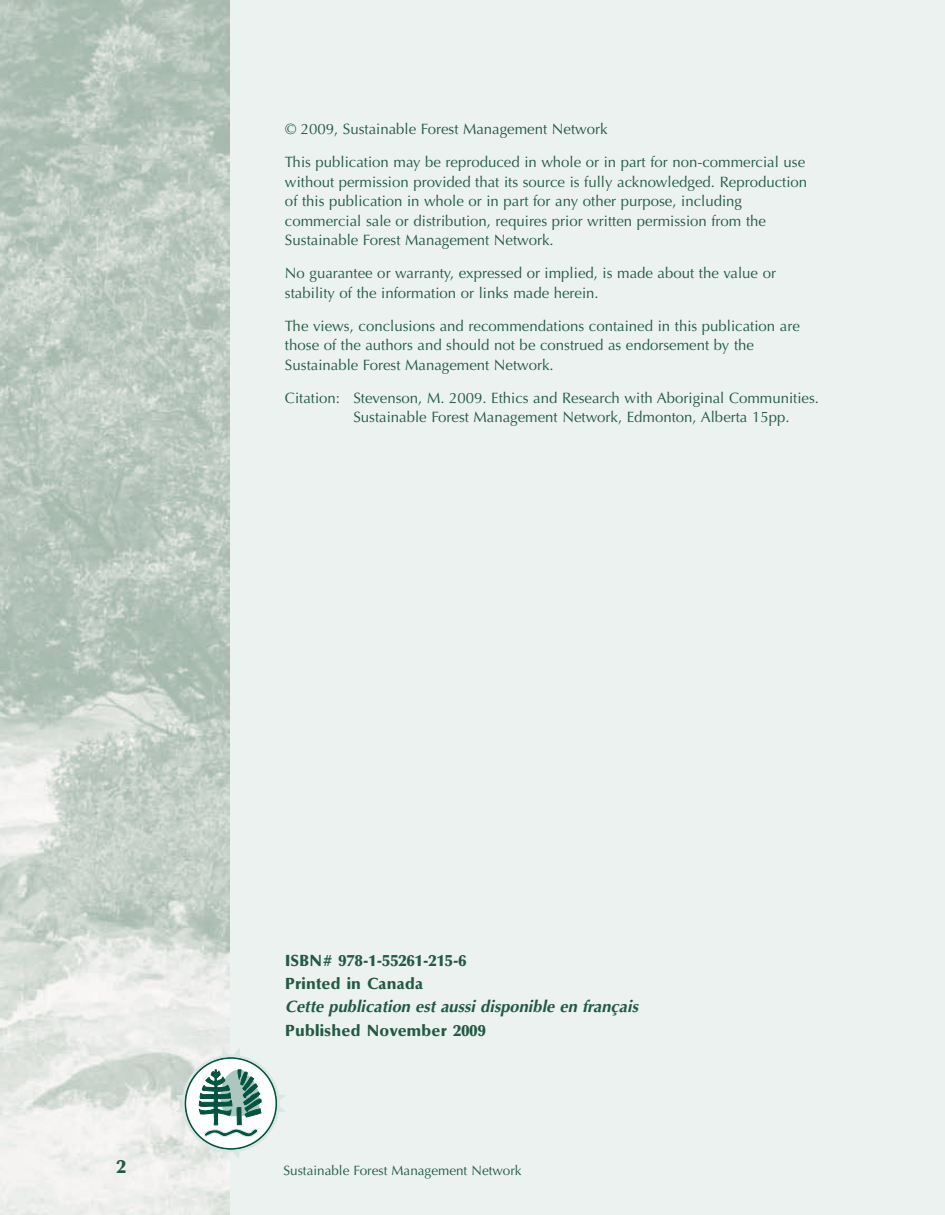
<style>
.page{position:relative;width:945px;height:1215px;background:#ebf2f0}
.page>*{position:absolute;margin:0;border:0;box-sizing:border-box;transform-origin:0 0}
.t1{font:800 19.5px "Optane";color:#225a43}
.t2{font:800 16.5px/23.4px "Optane";color:#225a43}
.t3{font:italic 700 16.5px "Optima";color:#225a43}
.t4{font:15px/19.5px "Optima";color:#225a43}
.t5{font:13.5px "Optima";color:#225a43}
</style>
<div class="page">
<img style="left:0;top:1px;width:230px;height:1214px">
<div style="left:185px;top:1058px;width:91px;height:91px;background:#fff;border-radius:50%"></div>
<svg style="left:221px;top:1151px;width:19px;height:8px"></svg>
<svg style="left:279px;top:1095px;width:6px;height:17px"></svg>
<svg style="left:175px;top:1095px;width:8px;height:18px"></svg>
<svg style="left:222px;top:1048px;width:18px;height:8px"></svg>
<svg style="left:199px;top:1069px;width:63px;height:68px"></svg>
<div style="left:182px;top:1055px;width:98px;height:97px;border:3px solid #dae8e4;border-radius:50%"></div>
<p class="t4" style="left:285px;top:121px;width:324px">© 2009, Sustainable Forest Management Network</p>
<p class="t4" style="left:285px;top:154px;width:524px">This publication may be reproduced in whole or in part for non-commercial use without permission provided that its source is fully acknowledged. Reproduction of this publication in whole or in part for any other purpose, including commercial sale or distribution, requires prior written permission from the Sustainable Forest Management Network.</p>
<p class="t4" style="left:285px;top:265px;width:493px">No guarantee or warranty, expressed or implied, is made about the value or stability of the information or links made herein.</p>
<p class="t4" style="left:285px;top:317px;width:516px">The views, conclusions and recommendations contained in this publication are those of the authors and should not be construed as endorsement by the<br>Sustainable Forest Management Network.</p>
<p class="t4" style="left:353px;top:389px;width:467px;text-indent:-68px">Citation: Stevenson, M. 2009. Ethics and Research with Aboriginal Communities.<br>Sustainable Forest Management Network, Edmonton, Alberta 15pp.</p>
<p class="t2" style="left:285px;top:948px;width:183px">ISBN# 978-1-55261-215-6<br>Printed in Canada</p>
<p class="t3" style="left:285px;top:1000px;width:355px">Cette publication est aussi disponible en français</p>
<p class="t2" style="left:285px;top:1019px;width:202px">Published November 2009</p>
<h1 class="t1" style="left:117px;top:1155px;width:11px">2</h1>
<p class="t5" style="left:283px;top:1164px;width:240px">Sustainable Forest Management Network</p>
</div>
